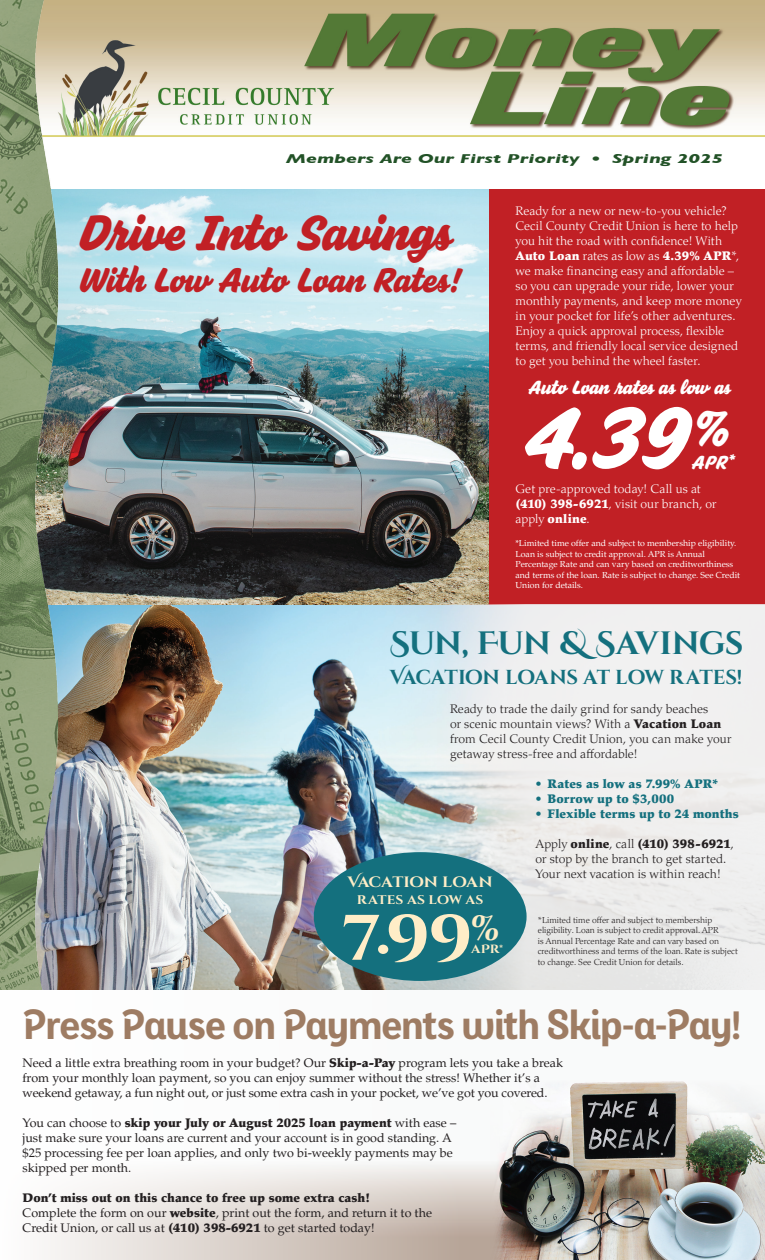
<style>
.page{position:relative;width:765px;height:1260px;background:#fff}
.page>*{position:absolute;margin:0;border:0;box-sizing:border-box;transform-origin:0 0}
.HEADLINES{font:900 85.5px "Firula";color:#fff}
.HEADLINES-2{font:700 64.25px "Cinzel Decorative";color:#ffedc7;scale:1.1 1}
.HEADLINES-3{font:900 49.38px "Firula";color:#fff}
.BODY_COPY{font:900 48.75px "Firula";color:#c12025}
.BODY_COPY-2{font:700 40px "Eixample Dip";letter-spacing:-.03em;color:#9e7c63}
.HEADLINES-4{font:700 35px "Cinzel Decorative";color:#ffedc7;scale:1.1 1}
.BODY_COPY-3{font:900 33.88px "Firula";color:#c12025}
.BODY_COPY-4{font:700 32.25px "Cinzel Decorative";letter-spacing:-.025em;color:#14707e}
.BODY_COPY-5{font:700 20.12px "Cinzel Decorative";letter-spacing:-.02em;color:#14707e}
.t1{font:900 18.75px "Firula";color:#fff}
.HEADLINES-5{font:900 18.62px "Firula";color:#fff}
.t2{font:700 15px "Cinzel Decorative";letter-spacing:-.02em;color:#ffedc7;scale:1.1 1}
.t3{font:italic 700 13.12px "Gill Sans";color:#225227;scale:1.5 1}
.BODY_COPY-6{font:12.5px/15px "Palatino LT Pro";color:#231f20}
.BODY_COPY-7{font:300 12.5px/15px "Palatino LT Pro";color:#fff}
.BODY_COPY-8{font:300 12.5px/15px "Palatino LT Pro";letter-spacing:.005em;color:#231f20}
.BODY_COPY-9{font:900 12.5px "Palatino LT Pro";letter-spacing:.01em;color:#14707e}
.BODY_COPY-10{font:900 12.5px "Palatino LT Pro";color:#231f20}
.t4{font:700 12.5px "Cinzel Decorative";letter-spacing:.015em;color:#ffedc7;scale:1.1 1}
.HEADLINES-6{font:700 11.88px "Cinzel Decorative";color:#ffedc7;scale:1.1 1}
.DISCLAIMERS{font:8.75px/10.5px "Palatino LT Std";color:#fff}
.DISCLAIMERS-2{font:300 8.75px/10.5px "Palatino LT Pro";color:#231f20}
.s1{font-weight:900}
.s2{font-size:19px}
.s3{font-size:9.5px}
</style>
<div class="page">
<svg style="left:42px;top:1164px;width:448px;height:96px"></svg>
<img style="left:490px;top:1081px;width:275px;height:179px">
<img style="left:60px;top:0;width:705px;height:137px">
<img style="left:60px;top:605px;width:364px;height:385px">
<img style="left:60px;top:189px;width:430px;height:416px">
<div style="left:490px;top:189px;width:275px;height:416px;background:#c12025"></div>
<img style="left:0;top:0;width:60px;height:990px">
<div style="left:424px;top:605px;width:341px;height:385px;background:#efefef"></div>
<div style="left:314px;top:852px;width:213px;height:129px;background:#14707e;border-radius:50%"></div>
<p class="t3" style="left:286px;top:151px;width:293px">Members Are Our First Priority • Spring 2025</p>
<p class="BODY_COPY" style="left:79px;top:198px;width:377px">Drive Into Savings</p>
<p class="BODY_COPY-3" style="left:79px;top:256px;width:383px">With Low Auto Loan Rates!</p>
<p class="BODY_COPY-7" style="left:516px;top:203px;width:228px">Ready for a new or new-to-you vehicle?<br>Cecil County Credit Union is here to help you hit the road with confidence! With <span class="s1">Auto Loan</span> rates as low as <span class="s1">4.39% APR</span>*, we make financing easy and affordable – so you can upgrade your ride, lower your monthly payments, and keep more money in your pocket for life’s other adventures.<br>Enjoy a quick approval process, flexible terms, and friendly local service designed to get you behind the wheel faster.</p>
<p class="t1" style="left:529px;top:375px;width:204px">Auto Loan rates as low as</p>
<p class="HEADLINES" style="left:523px;top:377px;width:168px">4.39</p>
<p class="HEADLINES-3" style="left:692px;top:393px;width:39px">%</p>
<p class="HEADLINES-5" style="left:692px;top:449px;width:43px">APR<span class="s2">*</span></p>
<p class="BODY_COPY-7" style="left:516px;top:482px;width:187px">Get pre-approved today! Call us at</p>
<p class="BODY_COPY-7" style="left:516px;top:497px;width:203px"><span class="s1">(410) 398-6921</span>, visit our branch, or apply <span class="s1">online</span>.</p>
<p class="DISCLAIMERS" style="left:516px;top:538px;width:226px">*Limited time offer and subject to membership eligibility.<br>Loan is subject to credit approval. APR is Annual Percentage Rate and can vary based on creditworthiness and terms of the loan. Rate is subject to change. See Credit Union for details.</p>
<p class="BODY_COPY-4" style="left:390px;top:623px;width:355px">Sun, Fun &amp; Savings</p>
<p class="BODY_COPY-5" style="left:390px;top:665px;width:354px">Vacation loans at low rates!</p>
<p class="BODY_COPY-8" style="left:450px;top:701px;width:283px">Ready to trade the daily grind for sandy beaches<br>or scenic mountain views? With a <span class="s1">Vacation Loan </span>from Cecil County Credit Union, you can make your getaway stress-free and affordable!</p>
<p class="BODY_COPY-9" style="left:535px;top:776px;width:184px">• Rates as low as 7.99% APR*</p>
<p class="BODY_COPY-9" style="left:535px;top:791px;width:140px">• Borrow up to $3,000</p>
<p class="BODY_COPY-9" style="left:535px;top:806px;width:205px">• Flexible terms up to 24 months</p>
<p class="BODY_COPY-8" style="left:535px;top:836px;width:200px">Apply <span class="s1">online</span>, call <span class="s1">(410) 398-6921</span>, or stop by the branch to get started.<br>Your next vacation is within reach!</p>
<p class="HEADLINES-4" style="left:471px;top:906px;width:27px">%</p>
<p class="t2" style="left:348px;top:873px;width:133px">Vacation loan</p>
<p class="t4" style="left:357px;top:892px;width:117px">rates as low as</p>
<p class="HEADLINES-2" style="left:342px;top:892px;width:120px">7.99</p>
<p class="DISCLAIMERS-2" style="left:538px;top:915px;width:201px">*Limited time offer and subject to membership eligibility. Loan is subject to credit approval. APR<br>is Annual Percentage Rate and can vary based on creditworthiness and terms of the loan. Rate is subject to change. See Credit Union for details.</p>
<p class="HEADLINES-6" style="left:471px;top:942px;width:31px">aPr<span class="s3">*</span></p>
<p class="BODY_COPY-2" style="left:22px;top:997px;width:719px">Press Pause on Payments with Skip-a-Pay!</p>
<p class="BODY_COPY-6" style="left:22px;top:1056px;width:542px">Need a little extra breathing room in your budget? Our <span class="s1">Skip-a-Pay</span> program lets you take a break from your monthly loan payment, so you can enjoy summer without the stress! Whether it’s a weekend getaway, a fun night out, or just some extra cash in your pocket, we’ve got you covered.</p>
<p class="BODY_COPY-6" style="left:22px;top:1116px;width:435px">You can choose to <span class="s1">skip your July or August 2025 loan payment</span> with ease – just make sure your loans are current and your account is in good standing. A $25 processing fee per loan applies, and only two bi-weekly payments may be skipped per month.</p>
<p class="BODY_COPY-10" style="left:22px;top:1190px;width:349px">Don’t miss out on this chance to free up some extra cash!</p>
<p class="BODY_COPY-6" style="left:22px;top:1206px;width:411px">Complete the form on our <span class="s1">website</span>, print out the form, and return it to the<br>Credit Union, or call us at <span class="s1">(410) 398-6921</span> to get started today!</p>
</div>
